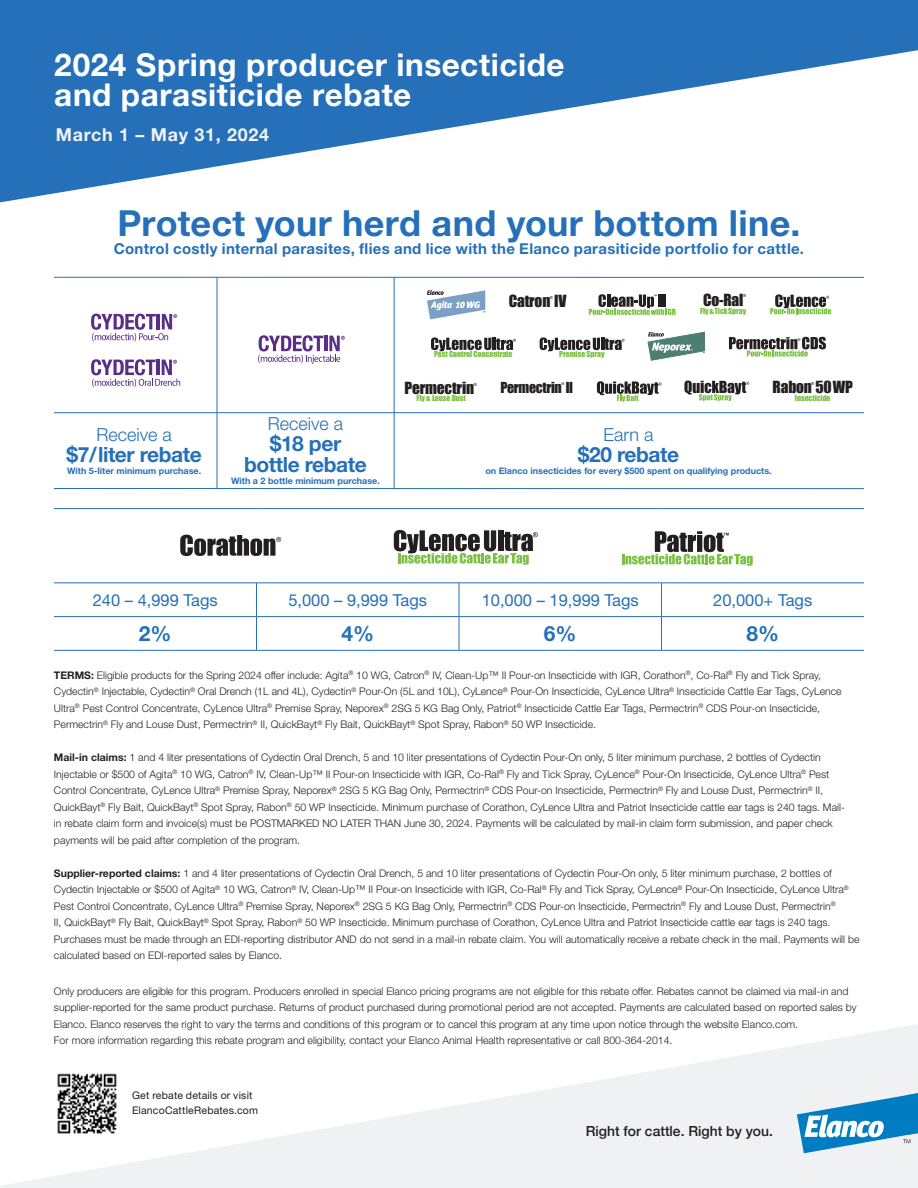
<style>
.page{position:relative;width:918px;height:1188px;background:#fff}
.page>*{position:absolute;margin:0;border:0;box-sizing:border-box;transform-origin:0 0}
.t1{font:700 36px "Helvetica Neue LT Std";letter-spacing:.005em;color:#2570b8}
.t2{font:700 31.5px/30.5px "Helvetica Neue LT Std";letter-spacing:.015em;color:#fff}
.t3{font:700 21px "Helvetica Neue LT Std";letter-spacing:-.02em;color:#2570b8}
.t4{font:300 18px "Helvetica Neue LT Std";color:#2570b8}
.t5{font:700 17.85px "Helvetica Neue LT Std";letter-spacing:.04em;color:#f2f3f4}
.t6{font:16.5px "Helvetica Neue LT Std";color:#2570b8}
.t7{font:15.45px "Impact";letter-spacing:-.01em;color:#231f20}
.t8{font:700 15px "Helvetica Neue LT Std";letter-spacing:.02em;color:#2570b8}
.t9{font:500 13.95px "Helvetica Neue";color:#231f20}
.t10{font:13.95px "Impact";letter-spacing:-.02em;color:#231f20}
.t11{font:300 10.5px/16.5px "Helvetica Neue LT Std";color:#231f20}
.body_copy_bullet{font:10.5px "Helvetica Neue LT Std";letter-spacing:.015em;color:#231f20}
.t12{font:700 9px "Helvetica Neue LT Std";color:#2570b8}
.t13{font:7.65px "Impact";letter-spacing:-.005em;color:#79c142}
.t14{font:4.05px "Impact";color:#231f20}
.t15{font:3.6px "Impact";color:#231f20}
.t16{font:3.3px "Myriad Pro";color:#fff}
.s1{font-weight:700}
</style>
<div class="page">
<svg style="left:0;top:1024px;width:918px;height:164px"></svg>
<svg style="left:0;top:0;width:918px;height:202px;fill:#2570b8"></svg>
<svg style="left:797px;top:1093px;width:121px;height:60px"></svg>
<hr style="left:54px;top:508px;width:202px;height:1px;background:#2570b8">
<hr style="left:256px;top:508px;width:203px;height:1px;background:#2570b8">
<hr style="left:459px;top:508px;width:203px;height:1px;background:#2570b8">
<hr style="left:662px;top:508px;width:202px;height:1px;background:#2570b8">
<hr style="left:54px;top:583px;width:202px;height:1px;background:#2570b8">
<hr style="left:256px;top:583px;width:203px;height:1px;background:#2570b8">
<hr style="left:256px;top:583px;width:1px;height:33px;background:#2570b8">
<hr style="left:459px;top:583px;width:203px;height:1px;background:#2570b8">
<hr style="left:459px;top:583px;width:1px;height:33px;background:#2570b8">
<hr style="left:662px;top:583px;width:202px;height:1px;background:#2570b8">
<hr style="left:661px;top:583px;width:1px;height:33px;background:#2570b8">
<hr style="left:54px;top:616px;width:202px;height:1px;background:#2570b8">
<hr style="left:256px;top:616px;width:203px;height:1px;background:#2570b8">
<hr style="left:256px;top:617px;width:1px;height:33px;background:#2570b8">
<hr style="left:459px;top:616px;width:203px;height:1px;background:#2570b8">
<hr style="left:459px;top:617px;width:1px;height:33px;background:#2570b8">
<hr style="left:662px;top:616px;width:202px;height:1px;background:#2570b8">
<hr style="left:661px;top:617px;width:1px;height:33px;background:#2570b8">
<hr style="left:54px;top:650px;width:202px;height:1px;background:#2570b8">
<hr style="left:256px;top:650px;width:203px;height:1px;background:#2570b8">
<hr style="left:459px;top:650px;width:203px;height:1px;background:#2570b8">
<hr style="left:662px;top:650px;width:202px;height:1px;background:#2570b8">
<hr style="left:54px;top:277px;width:810px;height:1px;background:#2570b8">
<hr style="left:54px;top:488px;width:810px;height:1px;background:#2570b8">
<hr style="left:54px;top:412px;width:810px;height:1px;background:#2570b8">
<hr style="left:394px;top:278px;width:1px;height:211px;background:#2570b8">
<hr style="left:217px;top:278px;width:1px;height:210px;background:#2570b8">
<svg style="left:180px;top:535px;width:101px;height:21px"></svg>
<svg style="left:394px;top:530px;width:144px;height:35px"></svg>
<svg style="left:622px;top:531px;width:131px;height:35px"></svg>
<svg style="left:597px;top:381px;width:65px;height:21px"></svg>
<svg style="left:684px;top:381px;width:65px;height:20px"></svg>
<svg style="left:648px;top:332px;width:57px;height:28px"></svg>
<svg style="left:431px;top:337px;width:85px;height:14px"></svg>
<svg style="left:540px;top:337px;width:85px;height:14px"></svg>
<svg style="left:729px;top:337px;width:97px;height:20px"></svg>
<svg style="left:427px;top:290px;width:58px;height:29px"></svg>
<svg style="left:589px;top:294px;width:87px;height:21px"></svg>
<svg style="left:770px;top:294px;width:61px;height:20px"></svg>
<svg style="left:91px;top:359px;width:89px;height:28px"></svg>
<svg style="left:258px;top:335px;width:87px;height:29px"></svg>
<svg style="left:91px;top:314px;width:86px;height:27px"></svg>
<img style="left:55px;top:1071px;width:64px;height:65px">
<p class="t2" style="left:54px;top:49px;width:512px">2024 Spring producer insecticide and parasiticide rebate</p>
<p class="t5" style="left:56px;top:123px;width:215px">March 1 – May 31, 2024</p>
<p class="t1" style="left:118px;top:201px;width:684px">Protect your herd and your bottom line.</p>
<p class="t8" style="left:114px;top:240px;width:692px">Control costly internal parasites, flies and lice with the Elanco parasiticide portfolio for cattle.</p>
<p class="t14" style="left:550px;top:294px;width:5px">®</p>
<p class="t7" style="left:703px;top:288px;width:42px">Co-Ral</p>
<p class="t14" style="left:743px;top:292px;width:5px">®</p>
<p class="t13" style="left:700px;top:305px;width:48px">Fly&amp;TickSpray</p>
<p class="t16" style="left:452px;top:302px;width:3px">®</p>
<p class="t7" style="left:509px;top:289px;width:59px">Catron IV</p>
<p class="t13" style="left:434px;top:348px;width:80px">Pest Control Concentrate</p>
<p class="t13" style="left:559px;top:348px;width:47px">Premise Spray</p>
<p class="t4" style="left:96px;top:423px;width:77px">Receive a</p>
<p class="t3" style="left:66px;top:441px;width:137px">$7/ liter rebate</p>
<p class="t12" style="left:67px;top:465px;width:136px">With 5-liter minimum purchase.</p>
<p class="t4" style="left:268px;top:413px;width:77px">Receive a</p>
<p class="t3" style="left:270px;top:431px;width:73px">$18 per</p>
<p class="t3" style="left:244px;top:452px;width:124px">bottle rebate</p>
<p class="t12" style="left:231px;top:475px;width:150px">With a 2 bottle minimum purchase.</p>
<p class="t7" style="left:773px;top:375px;width:82px">Rabon 50WP</p>
<p class="t7" style="left:405px;top:376px;width:71px">Permectrin</p>
<p class="t14" style="left:474px;top:381px;width:5px">®</p>
<p class="t10" style="left:500px;top:377px;width:74px">Permectrin ll</p>
<p class="t15" style="left:561px;top:381px;width:4px">®</p>
<p class="t14" style="left:811px;top:381px;width:5px">®</p>
<p class="t13" style="left:416px;top:392px;width:51px">Fly &amp; Louse Dust</p>
<p class="t13" style="left:795px;top:392px;width:37px">Insecticide</p>
<p class="t4" style="left:604px;top:423px;width:52px">Earn a</p>
<p class="t3" style="left:578px;top:441px;width:103px">$20 rebate</p>
<p class="t12" style="left:485px;top:465px;width:288px">on Elanco insecticides for every $500 spent on qualifying products.</p>
<p class="t6" style="left:93px;top:590px;width:127px">240 – 4,999 Tags</p>
<p class="t6" style="left:288px;top:590px;width:140px">5,000 – 9,999 Tags</p>
<p class="t6" style="left:482px;top:590px;width:159px">10,000 – 19,999 Tags</p>
<p class="t6" style="left:713px;top:590px;width:101px">20,000+ Tags</p>
<p class="t3" style="left:139px;top:620px;width:34px">2%</p>
<p class="t3" style="left:341px;top:620px;width:34px">4%</p>
<p class="t3" style="left:544px;top:620px;width:34px">6%</p>
<p class="t3" style="left:746px;top:620px;width:34px">8%</p>
<p class="t11" style="left:54px;top:667px;width:789px"><span class="s1">TERMS:</span> Eligible products for the Spring 2024 offer include: Agita<sup>®</sup> 10 WG, Catron<sup>®</sup> IV, Clean-Up™ II Pour-on Insecticide with IGR, Corathon<sup>®</sup>, Co-Ral<sup>®</sup> Fly and Tick Spray, Cydectin<sup>®</sup> Injectable, Cydectin<sup>®</sup> Oral Drench (1L and 4L), Cydectin<sup>®</sup> Pour-On (5L and 10L), CyLence<sup>®</sup> Pour-On Insecticide, CyLence Ultra<sup>®</sup> Insecticide Cattle Ear Tags, CyLence Ultra<sup>®</sup> Pest Control Concentrate, CyLence Ultra<sup>®</sup> Premise Spray, Neporex<sup>®</sup> 2SG 5 KG Bag Only, Patriot<sup>®</sup> Insecticide Cattle Ear Tags, Permectrin<sup>®</sup> CDS Pour-on Insecticide, Permectrin<sup>®</sup> Fly and Louse Dust, Permectrin<sup>®</sup> II, QuickBayt<sup>®</sup> Fly Bait, QuickBayt<sup>®</sup> Spot Spray, Rabon<sup>®</sup> 50 WP Insecticide.</p>
<p class="t11" style="left:54px;top:749px;width:792px"><span class="s1">Mail-in claims:</span> 1 and 4 liter presentations of Cydectin Oral Drench, 5 and 10 liter presentations of Cydectin Pour-On only, 5 liter minimum purchase, 2 bottles of Cydectin Injectable or $500 of Agita<sup>®</sup> 10 WG, Catron<sup>®</sup> IV, Clean-Up™ II Pour-on Insecticide with IGR, Co-Ral<sup>®</sup> Fly and Tick Spray, CyLence<sup>®</sup> Pour-On Insecticide, CyLence Ultra<sup>®</sup> Pest Control Concentrate, CyLence Ultra<sup>®</sup> Premise Spray, Neporex<sup>®</sup> 2SG 5 KG Bag Only, Permectrin<sup>®</sup> CDS Pour-on Insecticide, Permectrin<sup>®</sup> Fly and Louse Dust, Permectrin<sup>®</sup> II, QuickBayt<sup>®</sup> Fly Bait, QuickBayt<sup>®</sup> Spot Spray, Rabon<sup>®</sup> 50 WP Insecticide. Minimum purchase of Corathon, CyLence Ultra and Patriot Insecticide cattle ear tags is 240 tags. Mail&shy;in rebate claim form and invoice(s) must be POSTMARKED NO LATER THAN June 30, 2024. Payments will be calculated by mail-in claim form submission, and paper check payments will be paid after completion of the program.</p>
<p class="t11" style="left:54px;top:865px;width:807px"><span class="s1">Supplier-reported claims:</span> 1 and 4 liter presentations of Cydectin Oral Drench, 5 and 10 liter presentations of Cydectin Pour-On only, 5 liter minimum purchase, 2 bottles of Cydectin Injectable or $500 of Agita<sup>®</sup> 10 WG, Catron<sup>®</sup> IV, Clean-Up™ II Pour-on Insecticide with IGR, Co-Ral<sup>®</sup> Fly and Tick Spray, CyLence<sup>®</sup> Pour-On Insecticide, CyLence Ultra<sup>® </sup>Pest Control Concentrate, CyLence Ultra<sup>®</sup> Premise Spray, Neporex<sup>®</sup> 2SG 5 KG Bag Only, Permectrin<sup>®</sup> CDS Pour-on Insecticide, Permectrin<sup>®</sup> Fly and Louse Dust, Permectrin<sup>®<br></sup>II, QuickBayt<sup>®</sup> Fly Bait, QuickBayt<sup>®</sup> Spot Spray, Rabon<sup>®</sup> 50 WP Insecticide. Minimum purchase of Corathon, CyLence Ultra and Patriot Insecticide cattle ear tags is 240 tags.<br>Purchases must be made through an EDI-reporting distributor AND do not send in a mail-in rebate claim. You will automatically receive a rebate check in the mail. Payments will be calculated based on EDI-reported sales by Elanco.</p>
<p class="t11" style="left:54px;top:983px;width:804px">Only producers are eligible for this program. Producers enrolled in special Elanco pricing programs are not eligible for this rebate offer. Rebates cannot be claimed via mail-in and supplier-reported for the same product purchase. Returns of product purchased during promotional period are not accepted. Payments are calculated based on reported sales by Elanco. Elanco reserves the right to vary the terms and conditions of this program or to cancel this program at any time upon notice through the website Elanco.com.<br>For more information regarding this rebate program and eligibility, contact your Elanco Animal Health representative or call 800-364-2014.</p>
<p class="body_copy_bullet" style="left:132px;top:1089px;width:122px">Get rebate details or visit</p>
<p class="body_copy_bullet" style="left:132px;top:1104px;width:128px">ElancoCattleRebates.com</p>
<h3 class="t9" style="left:586px;top:1120px;width:189px">Right for cattle. Right by you.</h3>
</div>
